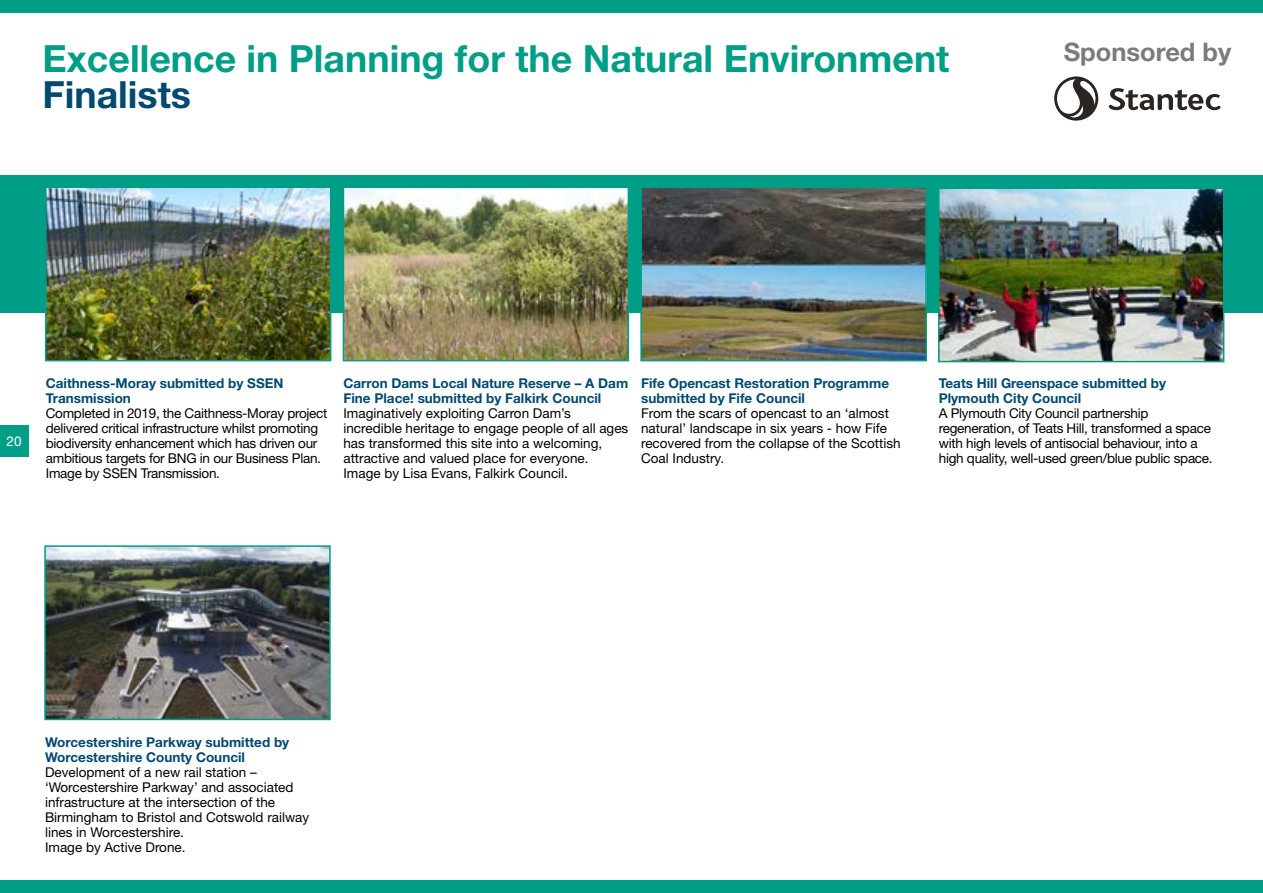
<style>
.page{position:relative;width:1263px;height:893px;background:#fff}
.page>*{position:absolute;margin:0;border:0;box-sizing:border-box;transform-origin:0 0}
.t1{font:700 37.5px "Helvetica Neue LT Std";color:#009e87}
.t2{font:700 37.5px "Helvetica Neue LT Std";color:#004a71}
.t3{font:700 25.5px "Helvetica Neue LT Std";color:#7c7b7b}
.t4{font:13.5px/15px "Helvetica Neue LT Std";color:#000}
.t5{font:13.5px/15px "Helvetica Neue LT Std";letter-spacing:-.02em;color:#000}
.t6{font:700 13.5px/15px "Helvetica Neue LT Std";color:#004a71}
.t7{font:13.5px "Helvetica Neue LT Std";color:#fff}
</style>
<div class="page">
<div style="left:0;top:0;width:1263px;height:13px;background:#009e87"></div>
<div style="left:0;top:880px;width:1263px;height:13px;background:#009e87"></div>
<div style="left:0;top:175px;width:1263px;height:138px;background:#009e87"></div>
<svg style="left:1054px;top:76px;width:166px;height:45px"></svg>
<img style="left:941px;top:190px;width:280px;height:169px">
<div style="left:938px;top:187px;width:286px;height:175px;border:2px solid #009e87"></div>
<img style="left:47px;top:548px;width:281px;height:169px">
<div style="left:44px;top:545px;width:287px;height:175px;border:2px solid #009e87"></div>
<img style="left:48px;top:190px;width:280px;height:168px">
<div style="left:45px;top:187px;width:286px;height:174px;border:2px solid #009e87"></div>
<img style="left:346px;top:190px;width:280px;height:168px">
<div style="left:343px;top:187px;width:286px;height:174px;border:2px solid #009e87"></div>
<img style="left:643px;top:190px;width:281px;height:168px">
<div style="left:640px;top:187px;width:287px;height:174px;border:2px solid #009e87"></div>
<div style="left:0;top:425px;width:28px;height:31px;background:#009e87"></div>
<h1 class="t1" style="left:43px;top:35px;width:908px">Excellence in Planning for the Natural Environment</h1>
<h1 class="t2" style="left:43px;top:71px;width:150px">Finalists</h1>
<h2 class="t3" style="left:1064px;top:36px;width:169px">Sponsored by</h2>
<p class="t7" style="left:7px;top:433px;width:17px">20</p>
<p class="t6" style="left:46px;top:376px;width:239px">Caithness-Moray submitted by SSEN<br>Transmission</p>
<p class="t5" style="left:46px;top:406px;width:283px">Completed in 2019, the Caithness-Moray project delivered critical infrastructure whilst promoting biodiversity enhancement which has driven our ambitious targets for BNG in our Business Plan.<br>Image by SSEN Transmission.</p>
<p class="t6" style="left:343px;top:376px;width:286px">Carron Dams Local Nature Reserve – A Dam<br>Fine Place! submitted by Falkirk Council</p>
<p class="t4" style="left:343px;top:406px;width:286px">Imaginatively exploiting Carron Dam’s incredible heritage to engage people of all ages has transformed this site into a welcoming, attractive and valued place for everyone.<br>Image by Lisa Evans, Falkirk Council.</p>
<p class="t6" style="left:641px;top:376px;width:249px">Fife Opencast Restoration Programme submitted by Fife Council</p>
<p class="t4" style="left:641px;top:406px;width:261px">From the scars of opencast to an ‘almost natural’ landscape in six years - how Fife recovered from the collapse of the Scottish Coal Industry.</p>
<p class="t6" style="left:939px;top:376px;width:229px">Teats Hill Greenspace submitted by<br>Plymouth City Council</p>
<p class="t5" style="left:939px;top:406px;width:275px">A Plymouth City Council partnership regeneration, of Teats Hill, transformed a space with high levels of antisocial behaviour, into a high quality, well-used green/blue public space.</p>
<p class="t6" style="left:45px;top:734px;width:246px">Worcestershire Parkway submitted by<br>Worcestershire County Council</p>
<p class="t4" style="left:45px;top:764px;width:266px">Development of a new rail station – ‘Worcestershire Parkway’ and associated infrastructure at the intersection of the Birmingham to Bristol and Cotswold railway lines in Worcestershire.<br>Image by Active Drone.</p>
</div>
